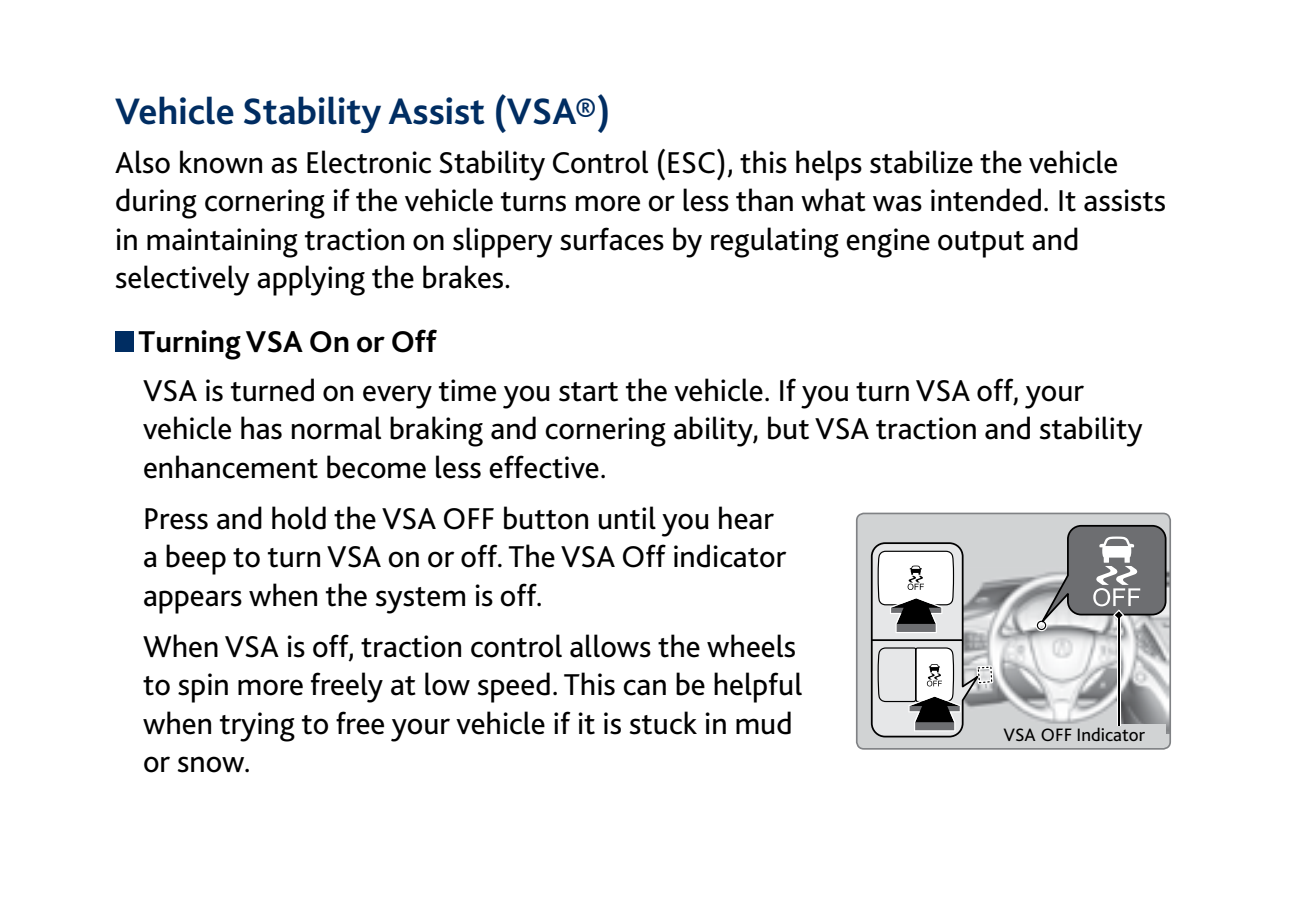
<style>
.page{position:relative;width:1295px;height:910px;background:#fff}
.page>*{position:absolute;margin:0;border:0;box-sizing:border-box;transform-origin:0 0}
.t1{font:700 38.5px "Bliss 2";color:#002d62}
.t2{font:31.5px/38.5px "Bliss 2";color:#000}
.t3{font:700 31.5px "Bliss 2";color:#000}
.t4{font:18.9px "Bliss 2";color:#000}
</style>
<div class="page">
<div style="left:115px;top:331px;width:18px;height:21px;background:#002d62"></div>
<div style="left:857px;top:515px;width:313px;height:233px;background:#d1d3d4"></div>
<img style="left:995px;top:568px;width:173px;height:165px">
<svg style="left:870px;top:541px;width:125px;height:196px"></svg>
<hr style="left:856px;top:513px;width:314px;height:1px;background:#000">
<hr style="left:856px;top:513px;width:1px;height:235px;background:#000">
<div style="left:988px;top:724px;width:177px;height:22px;background:#d1d3d4"></div>
<hr style="left:1117px;top:616px;width:3px;height:109px;background:#fff">
<svg style="left:1033px;top:524px;width:134px;height:109px;background:#949597"></svg>
<hr style="left:1118px;top:616px;width:1px;height:109px;background:#000">
<div style="left:856px;top:512px;width:315px;height:237px;border:2px solid #808285;border-radius:7px"></div>
<p class="t1" style="left:115px;top:87px;width:496px">Vehicle Stability Assist (VSA®)</p>
<p class="t2" style="left:115px;top:142px;width:1052px">Also known as Electronic Stability Control (ESC), this helps stabilize the vehicle during cornering if the vehicle turns more or less than what was intended. It assists in maintaining traction on slippery surfaces by regulating engine output and selectively applying the brakes.</p>
<p class="t3" style="left:138px;top:322px;width:300px">Turning VSA On or Off</p>
<p class="t2" style="left:143px;top:370px;width:1001px">VSA is turned on every time you start the vehicle. If you turn VSA off, your vehicle has normal braking and cornering ability, but VSA traction and stability enhancement become less effective.</p>
<p class="t2" style="left:143px;top:498px;width:644px">Press and hold the VSA OFF button until you hear a beep to turn VSA on or off. The VSA Off indicator appears when the system is off.</p>
<p class="t2" style="left:143px;top:626px;width:661px">When VSA is off, traction control allows the wheels to spin more freely at low speed. This can be helpful when trying to free your vehicle if it is stuck in mud or snow.</p>
<p class="t4" style="left:1003px;top:722px;width:143px">VSA OFF Indicator</p>
</div>
